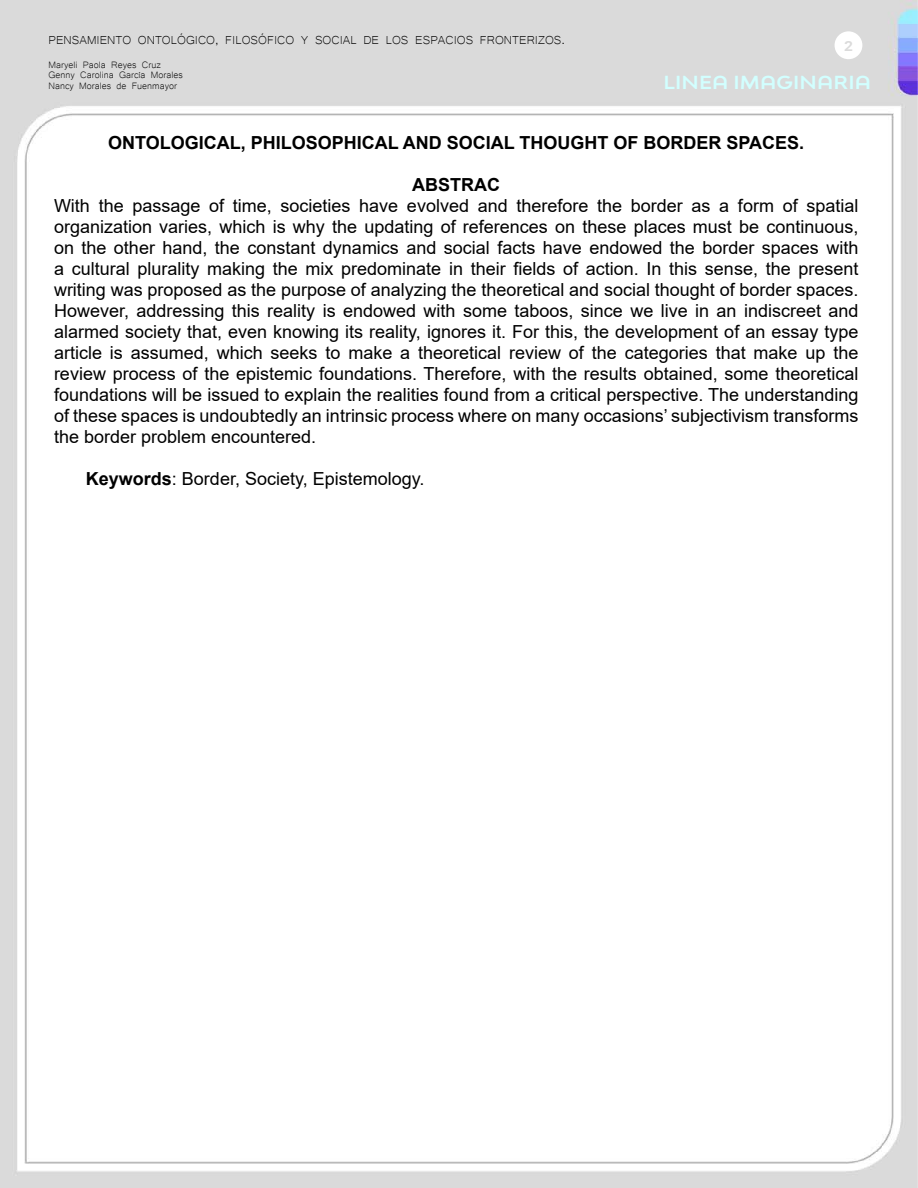
<style>
.page{position:relative;width:918px;height:1188px;background:#fff}
.page>*{position:absolute;margin:0;border:0;box-sizing:border-box;transform-origin:0 0}
.t1{font:18px/21px "Arial";color:#000;text-align:justify}
.t2{font:700 18px "Arial";color:#000}
.t3{font:700 expanded 18px "Bw Modelica SS01";letter-spacing:.01em;color:#d2ffff}
.t4{font:15px "Microsoft Yi Baiti";color:#000}
.t5{font:700 expanded 13.5px "Bw Modelica SS01";color:#dbdbdb}
.t6{font:12px/10.5px "Microsoft Yi Baiti";color:#000}
.s1{font-weight:700}
</style>
<div class="page">
<img style="left:0;top:0;width:918px;height:1188px">
<div style="left:835px;top:31px;width:27px;height:28px;background:#fff;border-radius:50%"></div>
<p class="t4" style="left:48px;top:31px;width:518px">PENSAMIENTO ONTOLÓGICO, FILOSÓFICO Y SOCIAL DE LOS ESPACIOS FRONTERIZOS.</p>
<p class="t6" style="left:48px;top:58px;width:136px">Maryeli Paola Reyes Cruz<br>Genny Carolina García Morales<br>Nancy Morales de Fuenmayor</p>
<p class="t5" style="left:844px;top:37px;width:10px">2</p>
<p class="t3" style="left:663px;top:71px;width:209px">LINEA IMAGINARIA</p>
<p class="t2" style="left:108px;top:130px;width:698px">ONTOLOGICAL, PHILOSOPHICAL AND SOCIAL THOUGHT OF BORDER SPACES.</p>
<p class="t2" style="left:412px;top:172px;width:89px">ABSTRAC</p>
<p class="t1" style="left:54px;top:195px;width:806px">With the passage of time, societies have evolved and therefore the border as a form of spatial organization varies, which is why the updating of references on these places must be continuous, on the other hand, the constant dynamics and social facts have endowed the border spaces with a cultural plurality making the mix predominate in their fields of action. In this sense, the present writing was proposed as the purpose of analyzing the theoretical and social thought of border spaces.<br>However, addressing this reality is endowed with some taboos, since we live in an indiscreet and alarmed society that, even knowing its reality, ignores it. For this, the development of an essay type article is assumed, which seeks to make a theoretical review of the categories that make up the review process of the epistemic foundations. Therefore, with the results obtained, some theoretical foundations will be issued to explain the realities found from a critical perspective. The understanding of these spaces is undoubtedly an intrinsic process where on many occasions’ subjectivism transforms the border problem encountered.</p>
<p class="t1" style="left:86px;top:468px;width:340px"><span class="s1">Keywords</span>: Border, Society, Epistemology.</p>
</div>
